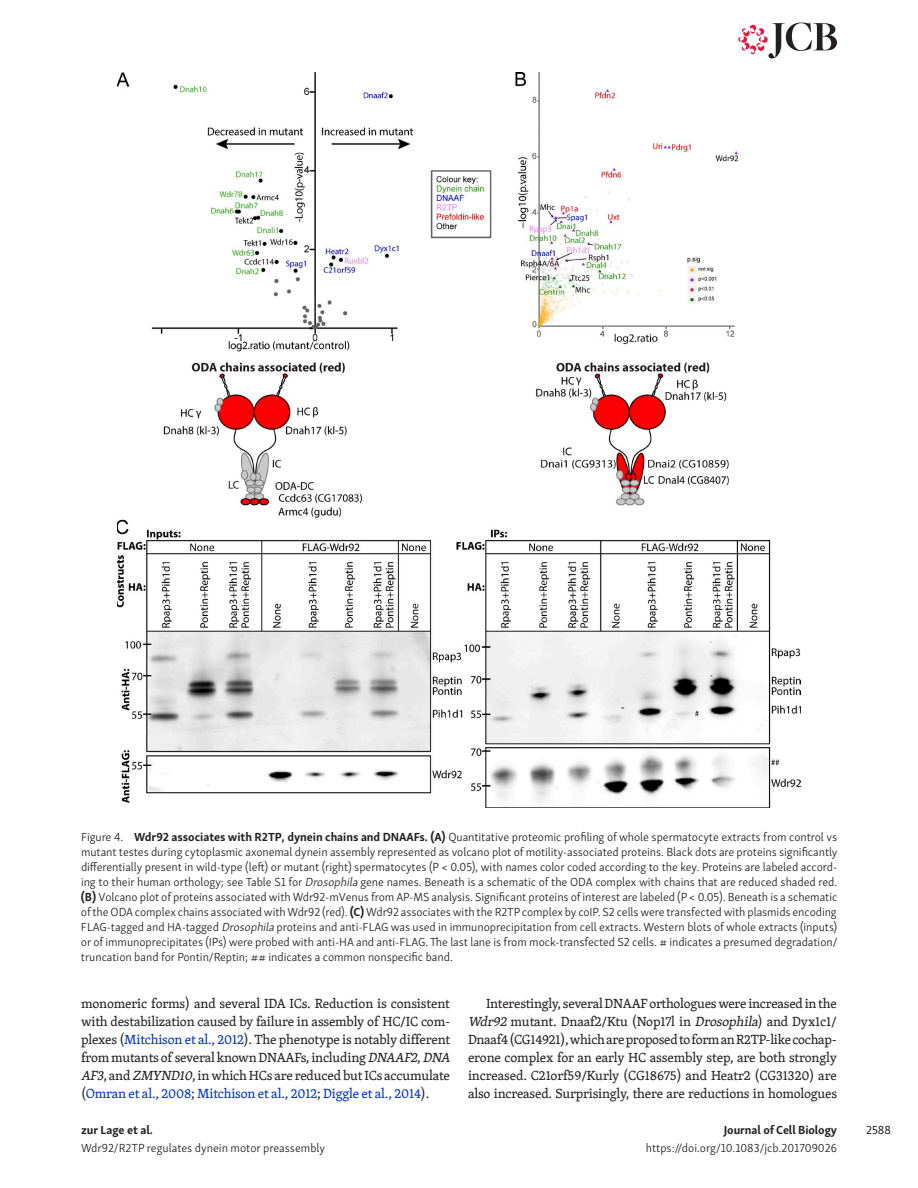
<style>
.page{position:relative;width:918px;height:1188px;background:#fff}
.page>*{position:absolute;margin:0;border:0;box-sizing:border-box;transform-origin:0 0}
.t1{font:13.5px/18px "Skolar PE";letter-spacing:-.015em;color:#231f20}
.t2{font:300 12px/15px "Skolar Sans PE";letter-spacing:-.005em;color:#231f20;text-align:justify}
.t3{font:700 12px "Skolar Sans PE";letter-spacing:-.005em;color:#231f20}
.t4{font:12px "Skolar Sans PE";color:#231f20}
.s1{font-weight:700}
.s2{font-style:italic}
.s3{color:#0034c9}
</style>
<div class="page">
<svg style="left:738px;top:23px;width:99px;height:35px"></svg>
<img style="left:117px;top:72px;width:684px;height:736px">
<p class="t2" style="left:81px;top:828px;width:758px">Figure 4. <span class="s1">Wdr92 associates with R2TP, dynein chains and DNAAFs. (A)</span> Quantitative proteomic profiling of whole spermatocyte extracts from control vs mutant testes during cytoplasmic axonemal dynein assembly represented as volcano plot of motility-associated proteins. Black dots are proteins significantly differentially present in wild-type (left) or mutant (right) spermatocytes (P &lt; 0.05), with names color coded according to the key. Proteins are labeled accord&shy;ing to their human orthology; see Table S1 for <span class="s2">Drosophila</span> gene names. Beneath is a schematic of the ODA complex with chains that are reduced shaded red. <span class="s1">(B)</span> Volcano plot of proteins associated with Wdr92-mVenus from AP-MS analysis. Significant proteins of interest are labeled (P &lt; 0.05). Beneath is a schematic of the ODA complex chains associated with Wdr92 (red). <span class="s1">(C)</span> Wdr92 associates with the R2TP complex by coIP. S2 cells were transfected with plasmids encoding FLAG-tagged and HA-tagged <span class="s2">Drosophila</span> proteins and anti-FLAG was used in immunoprecipitation from cell extracts. Western blots of whole extracts (inputs) or of immunoprecipitates (IPs) were probed with anti-HA and anti-FLAG. The last lane is from mock-transfected S2 cells. # indicates a presumed degradation/ truncation band for Pontin/Reptin; ## indicates a common nonspecific band.</p>
<p class="t1" style="left:81px;top:994px;width:374px">monomeric forms) and several IDA ICs. Reduction is consistent with destabilization caused by failure in assembly of HC/IC com&shy;plexes (<span class="s3">Mitchison et al., 2012</span>). The phenotype is notably different from mutants of several known DNAAFs, including <span class="s2">DNAAF2</span>, <span class="s2">DNA AF3</span>, and <span class="s2">ZMYND10</span>, in which HCs are reduced but ICs accumulate (<span class="s3">Omran et al., 2008</span>; <span class="s3">Mitchison et al., 2012</span>; <span class="s3">Diggle et al., 2014</span>).</p>
<p class="t1" style="left:468px;top:994px;width:371px;text-align:justify;text-indent:18px">Interestingly, several DNAAF orthologues were increased in the <span class="s2">Wdr92</span> mutant. Dnaaf2/Ktu (Nop17l in <span class="s2">Drosophila</span>) and Dyx1c1/ Dnaaf4 (CG14921), which are proposed to form an R2TP-like cochap&shy;erone complex for an early HC assembly step, are both strongly increased. C21orf59/Kurly (CG18675) and Heatr2 (CG31320) are also increased. Surprisingly, there are reductions in homologues</p>
<p class="t3" style="left:81px;top:1120px;width:74px">zur Lage et al.</p>
<p class="t2" style="left:81px;top:1140px;width:246px">Wdr92/R2TP regulates dynein motor preassembly</p>
<p class="t3" style="left:724px;top:1120px;width:115px">Journal of Cell Biology</p>
<p class="t2" style="left:646px;top:1140px;width:193px">https://doi.org/10.1083/jcb.201709026</p>
<p class="t4" style="left:866px;top:1121px;width:26px">2588</p>
</div>
